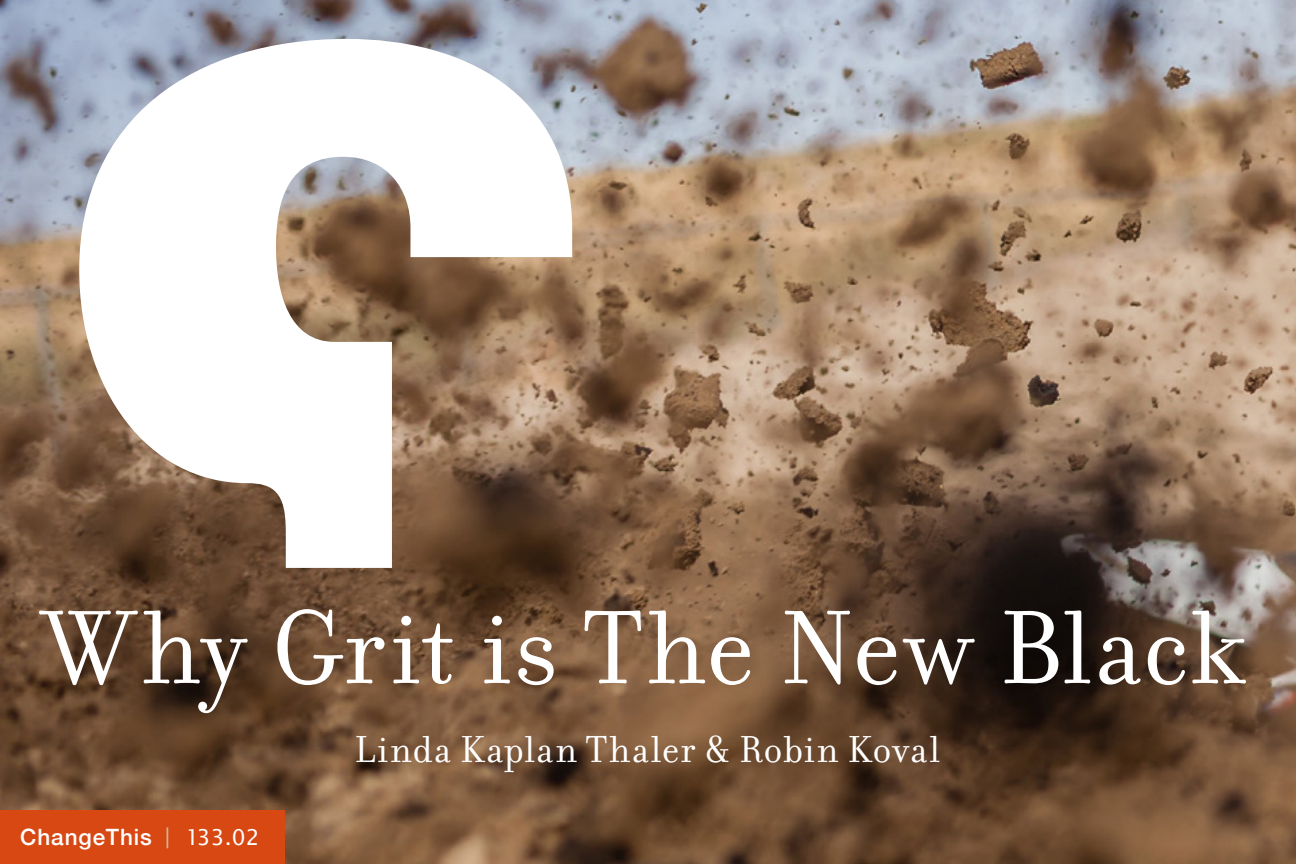
<style>
.page{position:relative;width:1296px;height:864px;background:#fff}
.page>*{position:absolute;margin:0;border:0;box-sizing:border-box;transform-origin:0 0}
.t1{font:112.5px "Filosofia OT";letter-spacing:.015em;color:#fff}
.t2{font:40.5px "Filosofia OT";letter-spacing:.03em;color:#fff}
.t3{font:500 22.5px "Helvetica Neue";letter-spacing:.04em;color:#fff}
.s1{font-family:"Lucida Sans EFOP";font-weight:400;font-size:24.75px;color:#d2b696}
.s2{font-family:"Lucida Sans EFOP";font-weight:400;font-size:23.62px}
</style>
<div class="page">
<img style="left:0;top:0;width:1296px;height:864px">
<svg style="left:79px;top:39px;width:493px;height:529px"></svg>
<div style="left:0;top:810px;width:285px;height:54px;background:#d74812"></div>
<h1 class="t1" style="left:43px;top:586px;width:1203px">Why Grit is The New Black</h1>
<p class="t2" style="left:354px;top:727px;width:587px">Linda Kaplan Thaler &amp; Robin Koval</p>
<p class="t3" style="left:20px;top:819px;width:241px">ChangeThis <span class="s1">|</span> <span class="s2">133.02</span></p>
</div>
